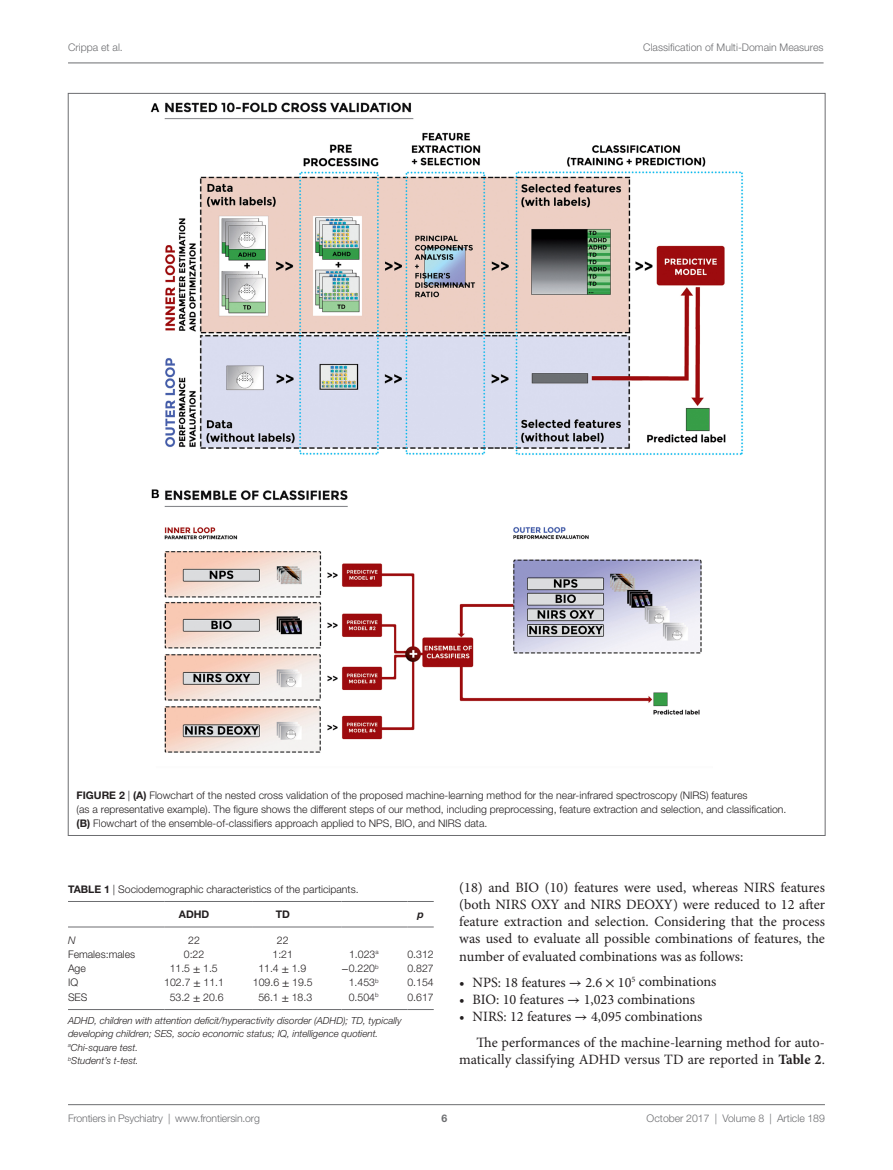
<style>
.page{position:relative;width:893px;height:1170px;background:#fff}
.page>*{position:absolute;margin:0;border:0;box-sizing:border-box;transform-origin:0 0}
.t1{font:14.25px/17.2px "Minion Pro";letter-spacing:-.005em;color:#231f20;text-align:justify}
.t2{font:300 10.5px/14.2px "Helvetica Neue LT Std";color:#231f20}
.t3{font:300 10.5px "Helvetica Neue LT Std";color:#6c6d70}
.t4{font:700 10.5px "Helvetica Neue LT Std";color:#231f20}
.t5{font:italic 700 10.5px "Helvetica Neue LT Std";color:#231f20}
.t6{font:italic 300 10.5px "Helvetica Neue LT Std";color:#231f20}
.t7{font:700 10.5px "Helvetica Neue LT Std";color:#6c6d70}
.t8{font:italic 300 9.75px/13.5px "Helvetica Neue LT Std";color:#231f20}
.s1{font-weight:700}
.s2{font-family:"STIX General";font-weight:400}
.s3{font-family:"STIX General"}
</style>
<div class="page">
<hr style="left:68px;top:901px;width:96px;height:1px;background:#6c6d70">
<hr style="left:68px;top:926px;width:96px;height:1px;background:#6c6d70">
<hr style="left:164px;top:901px;width:89px;height:1px;background:#6c6d70">
<hr style="left:164px;top:926px;width:89px;height:1px;background:#6c6d70">
<hr style="left:253px;top:901px;width:89px;height:1px;background:#6c6d70">
<hr style="left:253px;top:926px;width:89px;height:1px;background:#6c6d70">
<hr style="left:342px;top:901px;width:65px;height:1px;background:#6c6d70">
<hr style="left:342px;top:926px;width:65px;height:1px;background:#6c6d70">
<svg style="left:407px;top:901px;width:27px;height:1px"></svg>
<svg style="left:407px;top:926px;width:27px;height:1px"></svg>
<hr style="left:68px;top:1009px;width:96px;height:1px;background:#6c6d70">
<hr style="left:164px;top:1009px;width:89px;height:1px;background:#6c6d70">
<hr style="left:253px;top:1009px;width:89px;height:1px;background:#6c6d70">
<hr style="left:342px;top:1009px;width:65px;height:1px;background:#6c6d70">
<svg style="left:407px;top:1009px;width:27px;height:1px"></svg>
<img style="left:150px;top:102px;width:594px;height:651px">
<hr style="left:68px;top:63px;width:756px;height:1px;background:#6c6d70">
<hr style="left:68px;top:1104px;width:757px;height:1px;background:#6c6d70">
<p class="t3" style="left:68px;top:41px;width:56px">Crippa et al.</p>
<p class="t3" style="left:643px;top:41px;width:182px">Classification of Multi-Domain Measures</p>
<p class="t2" style="left:77px;top:787px;width:711px"><span class="s1">FIGURE 2</span> | <span class="s1">(A)</span> Flowchart of the nested cross validation of the proposed machine-learning method for the near-infrared spectroscopy (NIRS) features<br>(as a representative example). The figure shows the different steps of our method, including preprocessing, feature extraction and selection, and classification. <span class="s1">(B)</span> Flowchart of the ensemble-of-classifiers approach applied to NPS, BIO, and NIRS data.</p>
<p class="t2" style="left:68px;top:881px;width:292px"><span class="s1">TABLE 1</span> | Sociodemographic characteristics of the participants.</p>
<p class="t4" style="left:179px;top:907px;width:32px">ADHD</p>
<p class="t4" style="left:276px;top:907px;width:16px">TD</p>
<p class="t5" style="left:417px;top:907px;width:8px">p</p>
<p class="t6" style="left:68px;top:933px;width:9px">N</p>
<p class="t2" style="left:188px;top:932px;width:13px">22</p>
<p class="t2" style="left:277px;top:932px;width:13px">22</p>
<p class="t2" style="left:68px;top:946px;width:69px">Females:males</p>
<p class="t2" style="left:184px;top:946px;width:22px">0:22</p>
<p class="t2" style="left:273px;top:946px;width:22px">1:21</p>
<p class="t2" style="left:349px;top:946px;width:31px">1.023<sup>a</sup></p>
<p class="t2" style="left:407px;top:946px;width:28px">0.312</p>
<p class="t2" style="left:68px;top:960px;width:19px">Age</p>
<p class="t2" style="left:170px;top:960px;width:50px">11.5 <span class="s2">±</span> 1.5</p>
<p class="t2" style="left:258px;top:960px;width:50px">11.4 <span class="s2">±</span> 1.9</p>
<p class="t2" style="left:342px;top:960px;width:38px"><span class="s2">−</span>0.220<sup>b</sup></p>
<p class="t2" style="left:407px;top:960px;width:28px">0.827</p>
<p class="t2" style="left:68px;top:975px;width:12px">IQ</p>
<p class="t2" style="left:164px;top:975px;width:61px">102.7 <span class="s2">±</span> 11.1</p>
<p class="t2" style="left:253px;top:975px;width:61px">109.6 <span class="s2">±</span> 19.5</p>
<p class="t2" style="left:349px;top:975px;width:31px">1.453<sup>b</sup></p>
<p class="t2" style="left:407px;top:975px;width:28px">0.154</p>
<p class="t2" style="left:68px;top:989px;width:21px">SES</p>
<p class="t2" style="left:170px;top:989px;width:55px">53.2 <span class="s2">±</span> 20.6</p>
<p class="t2" style="left:258px;top:989px;width:55px">56.1 <span class="s2">±</span> 18.3</p>
<p class="t2" style="left:349px;top:989px;width:31px">0.504<sup>b</sup></p>
<p class="t2" style="left:407px;top:989px;width:28px">0.617</p>
<p class="t8" style="left:68px;top:1013px;width:335px">ADHD, children with attention deficit/hyperactivity disorder (ADHD); TD, typically developing children; SES, socio economic status; IQ, intelligence quotient. <sup>a</sup>Chi-square test.<br><sup>b</sup>Student’s t-test.</p>
<p class="t1" style="left:459px;top:878px;width:367px">(18) and BIO (10) features were used, whereas NIRS features (both NIRS OXY and NIRS DEOXY) were reduced to 12 after feature extraction and selection. Considering that the process was used to evaluate all possible combinations of features, the number of evaluated combinations was as follows:</p>
<h1 class="t1" style="left:459px;top:973px;width:259px">• NPS: 18 features <span class="s3">→</span> 2.6 <span class="s3">×</span> 10<sup>5</sup> combinations</h1>
<h1 class="t1" style="left:459px;top:990px;width:237px">• BIO: 10 features <span class="s3">→</span> 1,023 combinations</h1>
<h1 class="t1" style="left:476px;top:1003px;width:350px;line-height:26px;text-indent:-17px">• NIRS: 12 features <span class="s3">→</span> 4,095 combinations<br>The performances of the machine-learning method for auto-</h1>
<h1 class="t1" style="left:459px;top:1050px;width:367px">matically classifying ADHD versus TD are reported in <span class="s1">Table 2</span>.</h1>
<p class="t3" style="left:68px;top:1111px;width:193px">Frontiers in Psychiatry | www.frontiersin.org</p>
<p class="t3" style="left:647px;top:1111px;width:180px">October 2017 | Volume 8 | Article 189</p>
<p class="t7" style="left:441px;top:1111px;width:7px">6</p>
</div>
